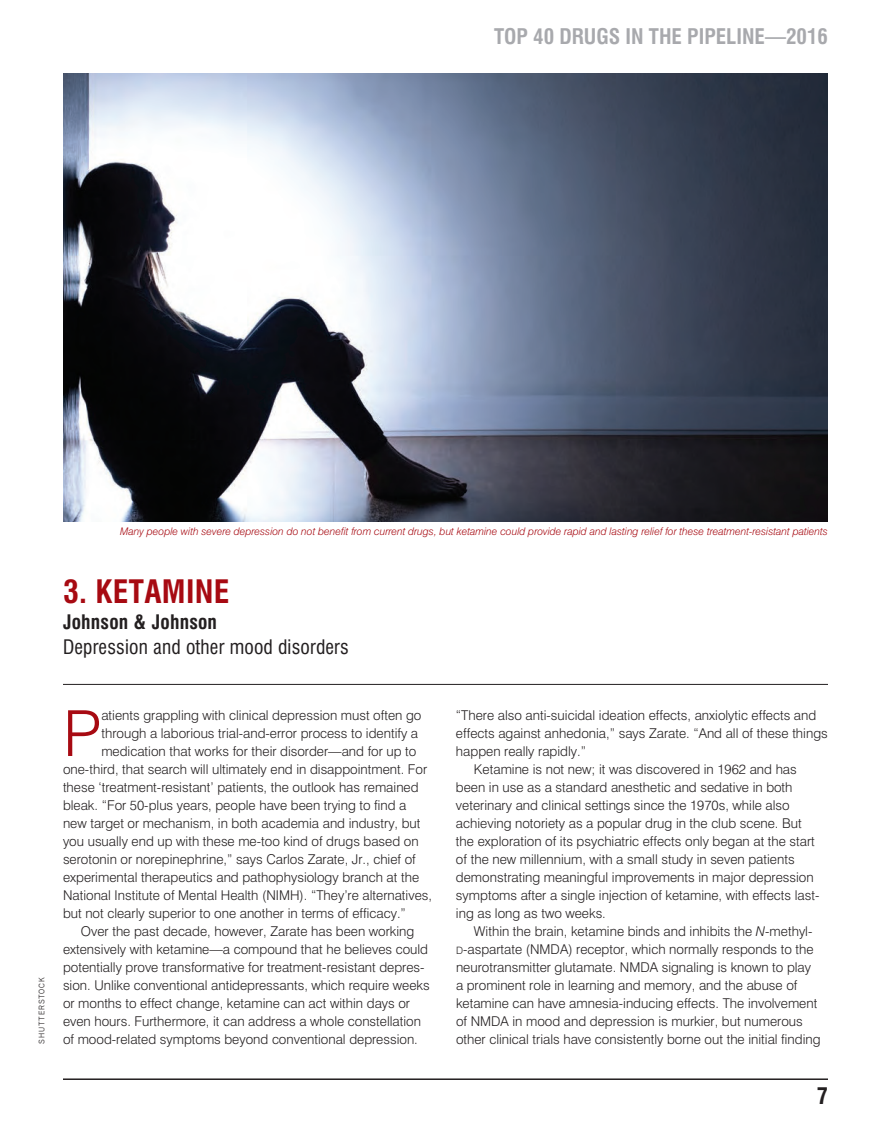
<style>
.page{position:relative;width:891px;height:1134px;background:#fff}
.page>*{position:absolute;margin:0;border:0;box-sizing:border-box;transform-origin:0 0}
.Body__No_Indent{font:300 63.6px "Swiss 721 BT";color:#a70a12}
.Title__Application_N{font:700 condensed 31.5px "Swiss 721 BT";letter-spacing:.01em;color:#a70a12}
.t1{font:700 condensed 22.5px "Swiss 721 BT";color:#231f20}
.t2{font:700 condensed 21px "Swiss 721 BT";color:#a8a9ad}
.Title__Application_N-2{font:condensed 19.5px/25.5px "Swiss 721 BT";letter-spacing:.01em;color:#231f20}
.Body__Indent{font:300 13.5px/18px "Swiss 721 BT";color:#231f20}
.Body__No_Indent-2{font:300 13.5px "Swiss 721 BT";color:#231f20}
.t3{font:italic 300 10.5px "Swiss 721 BT";color:#a70a12}
.Credit{font:300 9px "Scout";letter-spacing:.1em;color:#231f20}
.s1{font-weight:700}
.s2{font-style:italic}
.s3{font-size:10.2px}
</style>
<div class="page">
<hr style="left:63px;top:684px;width:765px;height:1px;background:#231f20">
<img style="left:63px;top:73px;width:765px;height:449px">
<hr style="left:63px;top:1078px;width:765px;height:2px;background:#231f20">
<h3 class="t2" style="left:494px;top:24px;width:335px">TOP 40 DRUGS IN THE PIPELINE—2016</h3>
<p class="t3" style="left:120px;top:524px;width:709px">Many people with severe depression do not benefit from current drugs, but ketamine could provide rapid and lasting relief for these treatment-resistant patients</p>
<p class="Title__Application_N" style="left:63px;top:573px;width:168px">3. KETAMINE</p>
<p class="Title__Application_N-2" style="left:63px;top:609px;width:287px"><span class="s1">Johnson &amp; Johnson<br></span>Depression and other mood disorders</p>
<p class="Credit" style="left:37px;top:1044px;width:68px;rotate:-90deg">SHUTTERSTOCK</p>
<p class="Body__No_Indent" style="left:63px;top:695px;width:40px">P</p>
<p class="Body__No_Indent-2" style="left:101px;top:707px;width:322px">atients grappling with clinical depression must often go</p>
<p class="Body__No_Indent-2" style="left:101px;top:725px;width:318px">through a laborious trial-and-error process to identify a</p>
<p class="Body__No_Indent-2" style="left:101px;top:743px;width:317px">medication that works for their disorder—and for up to</p>
<p class="Body__No_Indent-2" style="left:63px;top:761px;width:366px">one-third, that search will ultimately end in disappointment. For</p>
<p class="Body__No_Indent-2" style="left:63px;top:779px;width:357px">these ‘treatment-resistant’ patients, the outlook has remained</p>
<p class="Body__No_Indent-2" style="left:63px;top:797px;width:345px">bleak. “For 50-plus years, people have been trying to find a</p>
<p class="Body__No_Indent-2" style="left:63px;top:815px;width:359px">new target or mechanism, in both academia and industry, but</p>
<p class="Body__No_Indent-2" style="left:63px;top:833px;width:357px">you usually end up with these me-too kind of drugs based on</p>
<p class="Body__No_Indent-2" style="left:63px;top:851px;width:354px">serotonin or norepinephrine,” says Carlos Zarate, Jr., chief of</p>
<p class="Body__No_Indent-2" style="left:63px;top:869px;width:358px">experimental therapeutics and pathophysiology branch at the</p>
<p class="Body__No_Indent-2" style="left:63px;top:887px;width:371px">National Institute of Mental Health (NIMH). “They’re alternatives,</p>
<p class="Body__No_Indent-2" style="left:63px;top:905px;width:344px">but not clearly superior to one another in terms of efficacy.”</p>
<p class="Body__Indent" style="left:63px;top:922px;width:368px;text-indent:18px">Over the past decade, however, Zarate has been working extensively with ketamine—a compound that he believes could potentially prove transformative for treatment-resistant depres&shy;sion. Unlike conventional antidepressants, which require weeks or months to effect change, ketamine can act within days or even hours. Furthermore, it can address a whole constellation of mood-related symptoms beyond conventional depression.</p>
<p class="Body__Indent" style="left:456px;top:706px;width:373px">“There also anti-suicidal ideation effects, anxiolytic effects and effects against anhedonia,” says Zarate. “And all of these things happen really rapidly.”</p>
<p class="Body__Indent" style="left:456px;top:760px;width:365px;text-indent:18px">Ketamine is not new; it was discovered in 1962 and has been in use as a standard anesthetic and sedative in both veterinary and clinical settings since the 1970s, while also achieving notoriety as a popular drug in the club scene. But the exploration of its psychiatric effects only began at the start of the new millennium, with a small study in seven patients demonstrating meaningful improvements in major depression symptoms after a single injection of ketamine, with effects last&shy;ing as long as two weeks.</p>
<p class="Body__Indent" style="left:456px;top:922px;width:366px;text-indent:18px">Within the brain, ketamine binds and inhibits the <span class="s2">N</span>-methyl&shy;<span class="s3">d</span>-aspartate (NMDA) receptor, which normally responds to the neurotransmitter glutamate. NMDA signaling is known to play a prominent role in learning and memory, and the abuse of ketamine can have amnesia-inducing effects. The involvement of NMDA in mood and depression is murkier, but numerous other clinical trials have consistently borne out the initial finding</p>
<h3 class="t1" style="left:817px;top:1082px;width:13px">7</h3>
</div>
